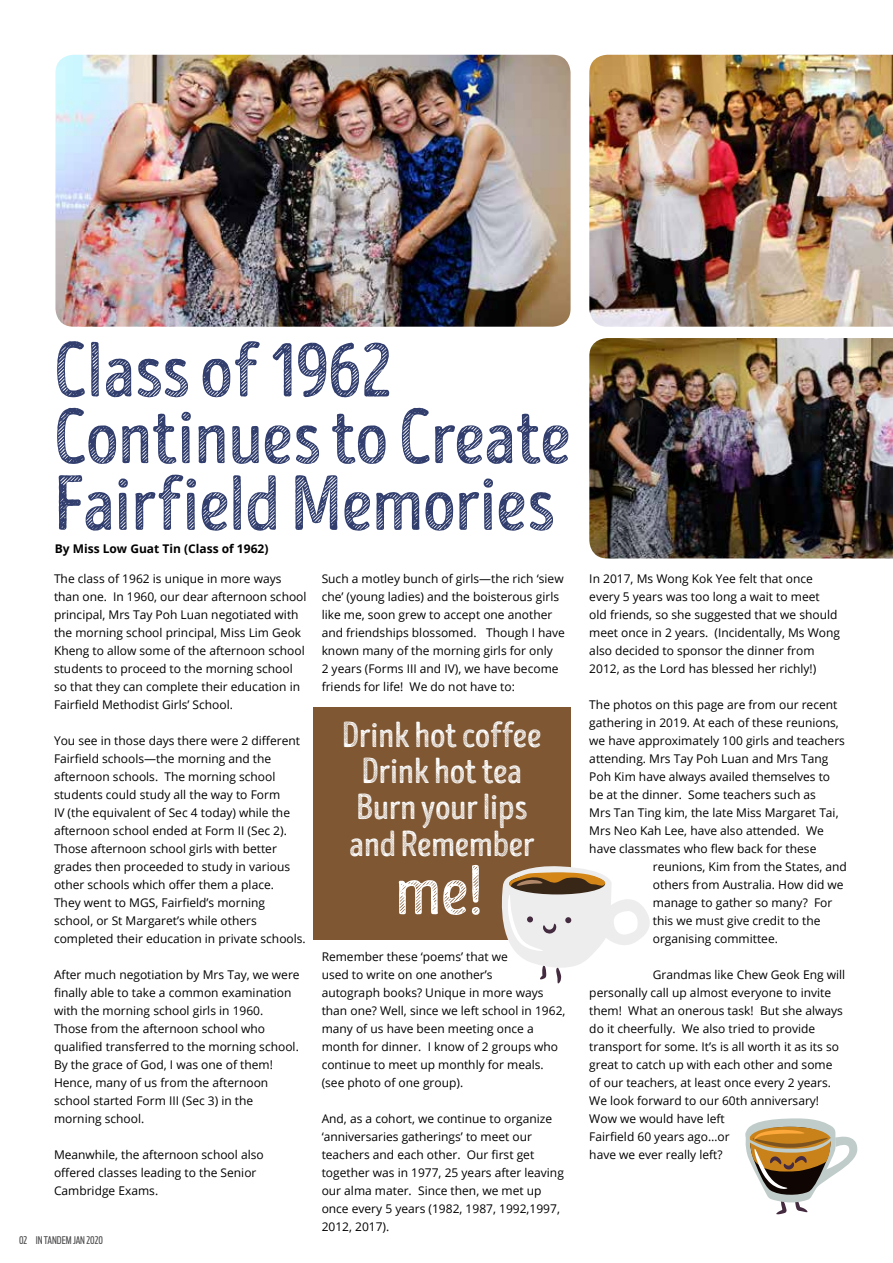
<style>
.page{position:relative;width:893px;height:1263px;background:#fff}
.page>*{position:absolute;margin:0;border:0;box-sizing:border-box;transform-origin:0 0}
.t1{font:77.85px/66.8px "Intro Head B L Base";letter-spacing:-.005em;color:#323f6e}
.t2{font:70.35px "Intro Head B L Base";color:#fff}
.t3{font:36.3px/36.3px "Intro Head B L Base";letter-spacing:-.005em;color:#fff;text-align:center}
.t4{font:12px/18px "Open Sans";color:#000}
.t5{font:700 12px "Open Sans";color:#000}
.t6{font:10.5px "Antenna Extra Cond";color:#4d4d4f}
</style>
<div class="page">
<img style="left:55px;top:55px;width:516px;height:272px">
<img style="left:589px;top:55px;width:304px;height:272px">
<img style="left:589px;top:338px;width:304px;height:220px">
<div style="left:313px;top:707px;width:258px;height:233px;background:#7f5733"></div>
<svg style="left:745px;top:1118px;width:112px;height:96px"></svg>
<svg style="left:501px;top:866px;width:149px;height:117px"></svg>
<h1 class="t1" style="left:54px;top:338px;width:519px">Class of 1962<br>Continues to Create<br>Fairfield Memories</h1>
<p class="t5" style="left:55px;top:540px;width:215px">By Miss Low Guat Tin (Class of 1962)</p>
<p class="t4" style="left:54px;top:569px;width:254px">The class of 1962 is unique in more ways than one. In 1960, our dear afternoon school principal, Mrs Tay Poh Luan negotiated with the morning school principal, Miss Lim Geok Kheng to allow some of the afternoon school students to proceed to the morning school so that they can complete their education in Fairfield Methodist Girls’ School.</p>
<p class="t4" style="left:54px;top:731px;width:253px">You see in those days there were 2 different Fairfield schools—the morning and the afternoon schools. The morning school students could study all the way to Form<br>IV (the equivalent of Sec 4 today) while the afternoon school ended at Form II (Sec 2).<br>Those afternoon school girls with better grades then proceeded to study in various other schools which offer them a place.<br>They went to MGS, Fairfield’s morning school, or St Margaret’s while others completed their education in private schools.</p>
<p class="t4" style="left:54px;top:965px;width:247px">After much negotiation by Mrs Tay, we were finally able to take a common examination with the morning school girls in 1960.<br>Those from the afternoon school who qualified transferred to the morning school.<br>By the grace of God, I was one of them!<br>Hence, many of us from the afternoon school started Form III (Sec 3) in the morning school.</p>
<p class="t4" style="left:54px;top:1145px;width:211px">Meanwhile, the afternoon school also offered classes leading to the Senior<br>Cambridge Exams.</p>
<p class="t6" style="left:19px;top:1233px;width:85px">02 IN TANDEM JAN 2020</p>
<p class="t4" style="left:322px;top:569px;width:245px">Such a motley bunch of girls—the rich ‘siew che’ (young ladies) and the boisterous girls like me, soon grew to accept one another and friendships blossomed. Though I have known many of the morning girls for only<br>2 years (Forms III and IV), we have become friends for life! We do not have to:</p>
<h3 class="t3" style="left:342px;top:717px;width:201px">Drink hot coffee<br>Drink hot tea<br>Burn your lips and Remember</h3>
<h2 class="t2" style="left:395px;top:850px;width:89px">me!</h2>
<p class="t4" style="left:322px;top:947px;width:245px">Remember these ‘poems’ that we<br>used to write on one another’s<br>autograph books? Unique in more ways than one? Well, since we left school in 1962, many of us have been meeting once a month for dinner. I know of 2 groups who continue to meet up monthly for meals. (see photo of one group).</p>
<p class="t4" style="left:322px;top:1109px;width:244px">And, as a cohort, we continue to organize ‘anniversaries gatherings’ to meet our teachers and each other. Our first get together was in 1977, 25 years after leaving our alma mater. Since then, we met up once every 5 years (1982, 1987, 1992,1997, 2012, 2017).</p>
<p class="t4" style="left:589px;top:569px;width:252px">In 2017, Ms Wong Kok Yee felt that once every 5 years was too long a wait to meet old friends, so she suggested that we should meet once in 2 years. (Incidentally, Ms Wong also decided to sponsor the dinner from 2012, as the Lord has blessed her richly!)</p>
<p class="t4" style="left:589px;top:695px;width:250px">The photos on this page are from our recent</p>
<p class="t4" style="left:589px;top:713px;width:251px">gathering in 2019. At each of these reunions,</p>
<p class="t4" style="left:589px;top:731px;width:257px">we have approximately 100 girls and teachers</p>
<p class="t4" style="left:589px;top:749px;width:241px">attending. Mrs Tay Poh Luan and Mrs Tang</p>
<p class="t4" style="left:589px;top:767px;width:242px">Poh Kim have always availed themselves to</p>
<p class="t4" style="left:589px;top:785px;width:228px">be at the dinner. Some teachers such as</p>
<p class="t4" style="left:589px;top:803px;width:251px">Mrs Tan Ting kim, the late Miss Margaret Tai,</p>
<p class="t4" style="left:589px;top:821px;width:236px">Mrs Neo Kah Lee, have also attended. We</p>
<p class="t4" style="left:589px;top:839px;width:229px">have classmates who flew back for these</p>
<p class="t4" style="left:653px;top:857px;width:196px">reunions, Kim from the States, and</p>
<p class="t4" style="left:653px;top:875px;width:192px">others from Australia. How did we</p>
<p class="t4" style="left:653px;top:893px;width:181px">manage to gather so many? For</p>
<p class="t4" style="left:653px;top:911px;width:169px">this we must give credit to the</p>
<p class="t4" style="left:653px;top:929px;width:127px">organising committee.</p>
<p class="t4" style="left:589px;top:965px;width:257px;text-indent:64px">Grandmas like Chew Geok Eng will personally call up almost everyone to invite them! What an onerous task! But she always do it cheerfully. We also tried to provide transport for some. It’s is all worth it as its so great to catch up with each other and some of our teachers, at least once every 2 years.<br>We look forward to our 60th anniversary!<br>Wow we would have left<br>Fairfield 60 years ago…or<br>have we ever really left?</p>
</div>
